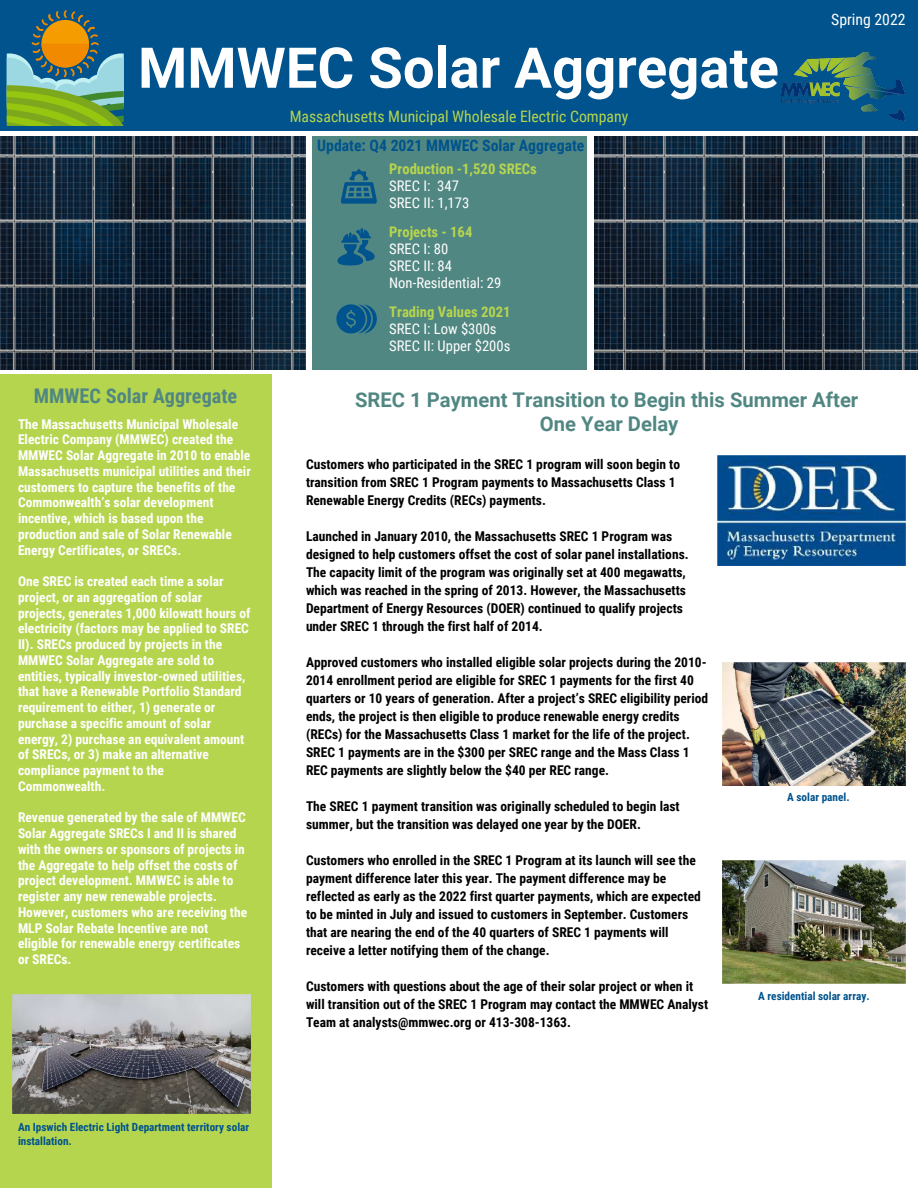
<style>
.page{position:relative;width:918px;height:1188px;background:#fff}
.page>*{position:absolute;margin:0;border:0;box-sizing:border-box;transform-origin:0 0}
.t1{font:700 56.25px "Roboto";color:#fff}
.t2{font:700 20.25px "Roboto";color:#518782}
.t3{font:700 20.25px "Roboto Condensed";color:#518782}
.t4{font:15.75px "Roboto Condensed";color:#b6d54e}
.t5{font:700 15.75px "Roboto Condensed";color:#00538d}
.t6{font:15.75px "Roboto Condensed";color:#fff}
.t7{font:14.7px/16.8px "Roboto Condensed";color:#fff}
.t8{font:700 14.7px "Roboto Condensed";color:#b6d54e}
.t9{font:700 13.5px/18px "Roboto Condensed";color:#000}
.t10{font:700 13.5px/15.8px "Roboto Condensed";color:#fff}
.t11{font:700 11.25px/14.7px "Roboto Condensed";color:#00538d}
</style>
<div class="page">
<img style="left:594px;top:136px;width:324px;height:234px">
<img style="left:0;top:136px;width:306px;height:234px">
<div style="left:0;top:0;width:918px;height:130px;background:#00538d"></div>
<div style="left:0;top:375px;width:271px;height:813px;background:#b6d54e"></div>
<div style="left:313px;top:136px;width:274px;height:234px;background:#518782"></div>
<img style="left:780px;top:53px;width:125px;height:67px">
<svg style="left:7px;top:10px;width:117px;height:116px"></svg>
<svg style="left:341px;top:169px;width:36px;height:35px"></svg>
<svg style="left:338px;top:228px;width:37px;height:38px"></svg>
<svg style="left:336px;top:304px;width:41px;height:30px"></svg>
<img style="left:12px;top:994px;width:239px;height:120px">
<img style="left:718px;top:456px;width:188px;height:110px">
<img style="left:722px;top:861px;width:184px;height:122px">
<img style="left:722px;top:663px;width:184px;height:122px">
<h1 class="t1" style="left:138px;top:28px;width:642px">MMWEC Solar Aggregate</h1>
<p class="t4" style="left:290px;top:105px;width:340px">Massachusetts Municipal Wholesale Electric Company</p>
<p class="t5" style="left:317px;top:134px;width:269px">Update: Q4 2021 MMWEC Solar Aggregate</p>
<p class="t8" style="left:389px;top:159px;width:149px">Production -1,520 SRECs</p>
<p class="t7" style="left:389px;top:177px;width:82px">SREC I: 347<br>SREC II: 1,173</p>
<p class="t8" style="left:389px;top:222px;width:85px">Projects - 164</p>
<p class="t7" style="left:389px;top:240px;width:114px">SREC I: 80<br>SREC II: 84<br>Non-Residential: 29</p>
<p class="t8" style="left:389px;top:302px;width:123px">Trading Values 2021</p>
<p class="t7" style="left:389px;top:320px;width:123px">SREC I: Low $300s<br>SREC II: Upper $200s</p>
<p class="t6" style="left:831px;top:8px;width:76px">Spring 2022</p>
<h2 class="t3" style="left:34px;top:381px;width:205px">MMWEC Solar Aggregate</h2>
<h2 class="t2" style="left:355px;top:386px;width:505px">SREC 1 Payment Transition to Begin this Summer After</h2>
<p class="t10" style="left:18px;top:415px;width:222px">The Massachusetts Municipal Wholesale</p>
<h2 class="t2" style="left:540px;top:409px;width:140px">One Year Delay</h2>
<p class="t10" style="left:18px;top:431px;width:234px">Electric Company (MMWEC) created the MMWEC Solar Aggregate in 2010 to enable Massachusetts municipal utilities and their customers to capture the benefits of the Commonwealth’s solar development incentive, which is based upon the production and sale of Solar Renewable Energy Certificates, or SRECs.</p>
<p class="t10" style="left:18px;top:573px;width:234px">One SREC is created each time a solar project, or an aggregation of solar projects, generates 1,000 kilowatt hours of electricity (factors may be applied to SREC II). SRECs produced by projects in the MMWEC Solar Aggregate are sold to entities, typically investor-owned utilities, that have a Renewable Portfolio Standard requirement to either, 1) generate or purchase a specific amount of solar energy, 2) purchase an equivalent amount of SRECs, or 3) make an alternative compliance payment to the Commonwealth.</p>
<p class="t10" style="left:18px;top:809px;width:231px">Revenue generated by the sale of MMWEC Solar Aggregate SRECs I and II is shared with the owners or sponsors of projects in the Aggregate to help offset the costs of project development. MMWEC is able to register any new renewable projects.<br>However, customers who are receiving the MLP Solar Rebate Incentive are not eligible for renewable energy certificates or SRECs.</p>
<p class="t9" style="left:306px;top:455px;width:376px">Customers who participated in the SREC 1 program will soon begin to transition from SREC 1 Program payments to Massachusetts Class 1<br>Renewable Energy Credits (RECs) payments.</p>
<p class="t9" style="left:306px;top:527px;width:384px">Launched in January 2010, the Massachusetts SREC 1 Program was designed to help customers offset the cost of solar panel installations.<br>The capacity limit of the program was originally set at 400 megawatts, which was reached in the spring of 2013. However, the Massachusetts Department of Energy Resources (DOER) continued to qualify projects under SREC 1 through the first half of 2014.</p>
<p class="t9" style="left:306px;top:653px;width:404px">Approved customers who installed eligible solar projects during the 2010- 2014 enrollment period are eligible for SREC 1 payments for the first 40 quarters or 10 years of generation. After a project’s SREC eligibility period ends, the project is then eligible to produce renewable energy credits (RECs) for the Massachusetts Class 1 market for the life of the project.<br>SREC 1 payments are in the $300 per SREC range and the Mass Class 1<br>REC payments are slightly below the $40 per REC range.</p>
<p class="t9" style="left:306px;top:797px;width:375px">The SREC 1 payment transition was originally scheduled to begin last summer, but the transition was delayed one year by the DOER.</p>
<p class="t9" style="left:306px;top:851px;width:396px">Customers who enrolled in the SREC 1 Program at its launch will see the payment difference later this year. The payment difference may be reflected as early as the 2022 first quarter payments, which are expected to be minted in July and issued to customers in September. Customers that are nearing the end of the 40 quarters of SREC 1 payments will receive a letter notifying them of the change.</p>
<p class="t9" style="left:306px;top:977px;width:404px">Customers with questions about the age of their solar project or when it will transition out of the SREC 1 Program may contact the MMWEC Analyst<br>Team at analysts@mmwec.org or 413-308-1363.</p>
<p class="t11" style="left:758px;top:988px;width:113px">A residential solar array.</p>
<p class="t11" style="left:787px;top:789px;width:64px">A solar panel.</p>
<p class="t11" style="left:18px;top:1119px;width:233px">An Ipswich Electric Light Department territory solar installation.</p>
</div>
